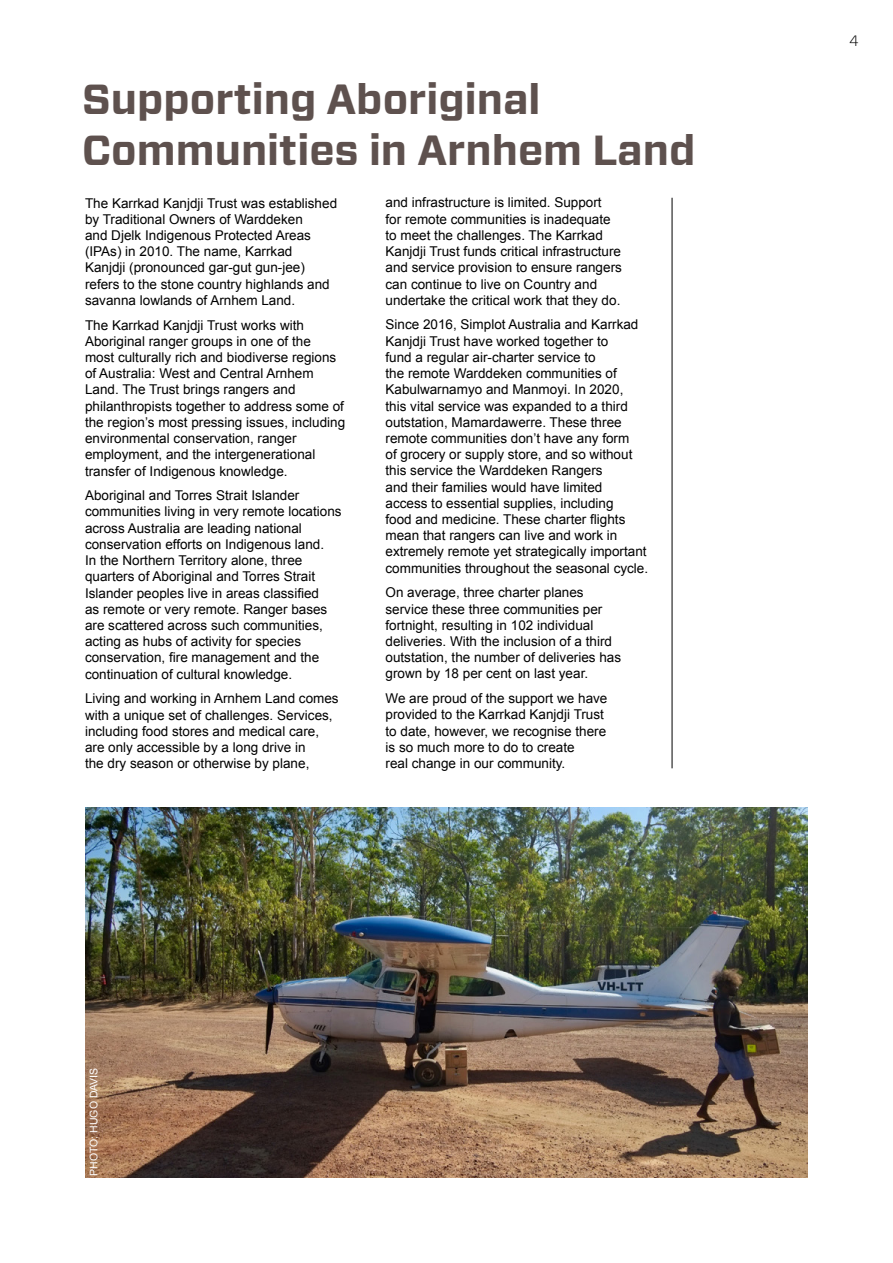
<style>
.page{position:relative;width:893px;height:1263px;background:#fff}
.page>*{position:absolute;margin:0;border:0;box-sizing:border-box;transform-origin:0 0}
.t1{font:700 42px/50.4px "Forza";color:#5e514e}
.t2{font:300 15px "Forza";color:#000}
.t3{font:13.5px/16.2px "Arial";color:#000}
.t4{font:10.5px "Arial";color:#fff}
</style>
<div class="page">
<img style="left:85px;top:808px;width:723px;height:370px">
<hr style="left:672px;top:198px;width:1px;height:570px;background:#000">
<h1 class="t1" style="left:82px;top:75px;width:615px">Supporting Aboriginal<br>Communities in Arnhem Land</h1>
<p class="t3" style="left:85px;top:195px;width:254px">The Karrkad Kanjdji Trust was established by Traditional Owners of Warddeken<br>and Djelk Indigenous Protected Areas (IPAs) in 2010. The name, Karrkad<br>Kanjdji (pronounced gar-gut gun-jee) refers to the stone country highlands and savanna lowlands of Arnhem Land.</p>
<p class="t3" style="left:85px;top:317px;width:262px">The Karrkad Kanjdji Trust works with Aboriginal ranger groups in one of the<br>most culturally rich and biodiverse regions of Australia: West and Central Arnhem Land. The Trust brings rangers and philanthropists together to address some of the region’s most pressing issues, including environmental conservation, ranger employment, and the intergenerational transfer of Indigenous knowledge.</p>
<p class="t3" style="left:85px;top:487px;width:258px">Aboriginal and Torres Strait Islander communities living in very remote locations across Australia are leading national conservation efforts on Indigenous land.<br>In the Northern Territory alone, three quarters of Aboriginal and Torres Strait Islander peoples live in areas classified<br>as remote or very remote. Ranger bases are scattered across such communities, acting as hubs of activity for species conservation, fire management and the continuation of cultural knowledge.</p>
<p class="t3" style="left:85px;top:691px;width:255px">Living and working in Arnhem Land comes with a unique set of challenges. Services, including food stores and medical care, are only accessible by a long drive in<br>the dry season or otherwise by plane,</p>
<p class="t3" style="left:386px;top:195px;width:238px">and infrastructure is limited. Support<br>for remote communities is inadequate to meet the challenges. The Karrkad Kanjdji Trust funds critical infrastructure and service provision to ensure rangers can continue to live on Country and undertake the critical work that they do.</p>
<p class="t3" style="left:386px;top:317px;width:264px">Since 2016, Simplot Australia and Karrkad Kanjdji Trust have worked together to<br>fund a regular air-charter service to<br>the remote Warddeken communities of Kabulwarnamyo and Manmoyi. In 2020,<br>this vital service was expanded to a third outstation, Mamardawerre. These three remote communities don’t have any form<br>of grocery or supply store, and so without this service the Warddeken Rangers<br>and their families would have limited<br>access to essential supplies, including<br>food and medicine. These charter flights mean that rangers can live and work in extremely remote yet strategically important communities throughout the seasonal cycle.</p>
<p class="t3" style="left:386px;top:585px;width:237px">On average, three charter planes service these three communities per fortnight, resulting in 102 individual deliveries. With the inclusion of a third outstation, the number of deliveries has grown by 18 per cent on last year.</p>
<p class="t3" style="left:386px;top:690px;width:223px">We are proud of the support we have provided to the Karrkad Kanjdji Trust to date, however, we recognise there is so much more to do to create<br>real change in our community.</p>
<p class="t4" style="left:87px;top:1176px;width:110px;rotate:-90deg">PHOTO: HUGO DAVIS</p>
<p class="t2" style="left:849px;top:30px;width:11px">4</p>
</div>
